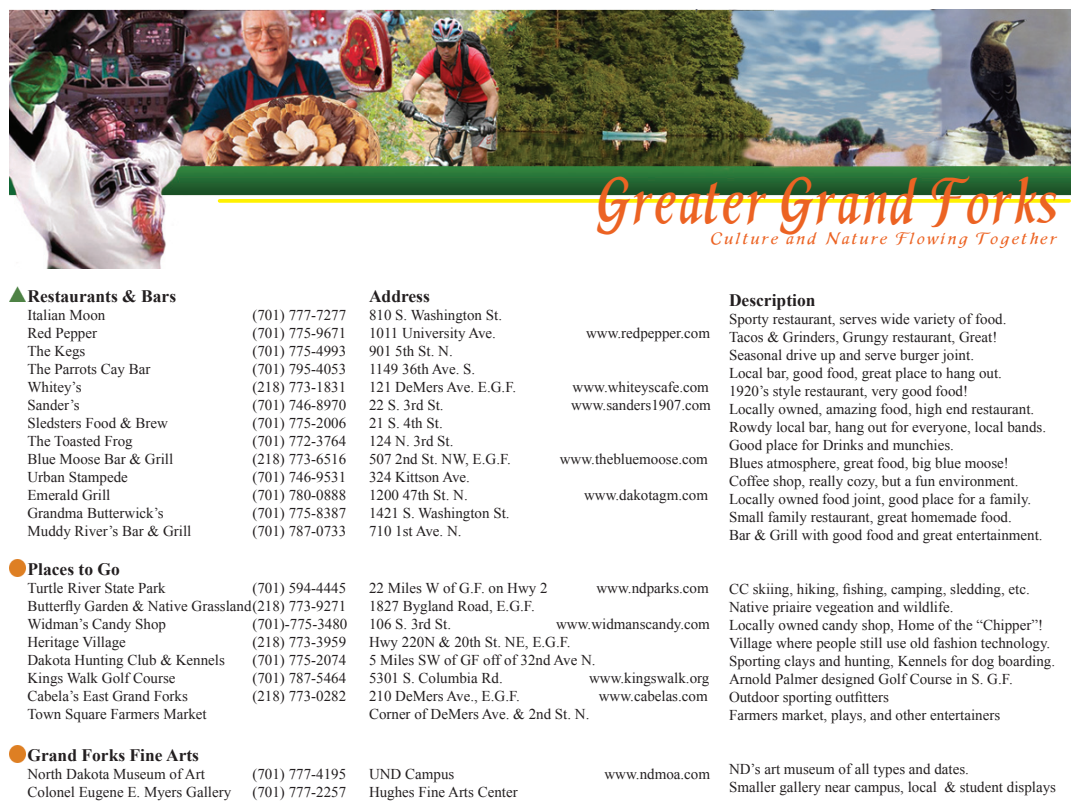
<style>
.page{position:relative;width:1080px;height:810px;background:#fff}
.page>*{position:absolute;margin:0;border:0;box-sizing:border-box;transform-origin:0 0}
.t1{font:700 67.5px "Mathematica 5";letter-spacing:.05em;color:#ec6323;scale:.67 1}
.t2{font:700 17.5px "Times New Roman";color:#231f20}
.t3{font:17.5px "Mathematica 5";letter-spacing:.14em;color:#ec6323}
.t4{font:15px "Times New Roman";color:#231f20}
</style>
<div class="page">
<img style="left:9px;top:9px;width:1062px;height:260px">
<svg style="left:220px;top:199px;width:849px;height:4px;background:#fef110"></svg>
<img style="left:9px;top:287px;width:16px;height:14px">
<img style="left:9px;top:559px;width:17px;height:17px">
<img style="left:9px;top:746px;width:17px;height:16px">
<p class="t2" style="left:28px;top:284px;width:150px">Restaurants &amp; Bars</p>
<p class="t4" style="left:28px;top:304px;width:79px">Italian Moon</p>
<p class="t4" style="left:252px;top:304px;width:95px">(701) 777-7277</p>
<p class="t4" style="left:28px;top:322px;width:71px">Red Pepper</p>
<p class="t4" style="left:252px;top:322px;width:95px">(701) 775-9671</p>
<p class="t4" style="left:28px;top:340px;width:59px">The Kegs</p>
<p class="t4" style="left:252px;top:340px;width:95px">(701) 775-4993</p>
<p class="t4" style="left:28px;top:358px;width:124px">The Parrots Cay Bar</p>
<p class="t4" style="left:252px;top:358px;width:95px">(701) 795-4053</p>
<p class="t4" style="left:28px;top:376px;width:56px">Whitey’s</p>
<p class="t4" style="left:252px;top:376px;width:95px">(218) 773-1831</p>
<p class="t4" style="left:28px;top:394px;width:54px">Sander’s</p>
<p class="t4" style="left:252px;top:394px;width:95px">(701) 746-8970</p>
<p class="t4" style="left:28px;top:412px;width:142px">Sledsters Food &amp; Brew</p>
<p class="t4" style="left:252px;top:412px;width:95px">(701) 775-2006</p>
<p class="t4" style="left:28px;top:430px;width:107px">The Toasted Frog</p>
<p class="t4" style="left:252px;top:430px;width:95px">(701) 772-3764</p>
<p class="t4" style="left:28px;top:448px;width:147px">Blue Moose Bar &amp; Grill</p>
<p class="t4" style="left:252px;top:448px;width:95px">(218) 773-6516</p>
<p class="t4" style="left:28px;top:466px;width:102px">Urban Stampede</p>
<p class="t4" style="left:252px;top:466px;width:95px">(701) 746-9531</p>
<p class="t4" style="left:28px;top:484px;width:84px">Emerald Grill</p>
<p class="t4" style="left:252px;top:484px;width:95px">(701) 780-0888</p>
<p class="t4" style="left:28px;top:502px;width:138px">Grandma Butterwick’s</p>
<p class="t4" style="left:252px;top:502px;width:95px">(701) 775-8387</p>
<p class="t4" style="left:28px;top:520px;width:165px">Muddy River’s Bar &amp; Grill</p>
<p class="t4" style="left:252px;top:520px;width:95px">(701) 787-0733</p>
<p class="t2" style="left:28px;top:557px;width:94px">Places to Go</p>
<p class="t4" style="left:28px;top:577px;width:140px">Turtle River State Park</p>
<p class="t4" style="left:252px;top:577px;width:95px">(701) 594-4445</p>
<p class="t4" style="left:28px;top:595px;width:320px">Butterfly Garden &amp; Native Grassland (218) 773-9271</p>
<p class="t4" style="left:28px;top:613px;width:140px">Widman’s Candy Shop</p>
<p class="t4" style="left:252px;top:613px;width:96px">(701)-775-3480</p>
<p class="t4" style="left:28px;top:631px;width:100px">Heritage Village</p>
<p class="t4" style="left:252px;top:631px;width:95px">(218) 773-3959</p>
<p class="t4" style="left:28px;top:649px;width:199px">Dakota Hunting Club &amp; Kennels</p>
<p class="t4" style="left:252px;top:649px;width:95px">(701) 775-2074</p>
<p class="t4" style="left:28px;top:667px;width:150px">Kings Walk Golf Course</p>
<p class="t4" style="left:252px;top:667px;width:95px">(701) 787-5464</p>
<p class="t4" style="left:28px;top:685px;width:162px">Cabela’s East Grand Forks</p>
<p class="t4" style="left:252px;top:685px;width:95px">(218) 773-0282</p>
<p class="t4" style="left:28px;top:703px;width:181px">Town Square Farmers Market</p>
<p class="t2" style="left:28px;top:743px;width:173px">Grand Forks Fine Arts</p>
<p class="t4" style="left:28px;top:763px;width:179px">North Dakota Museum of Art</p>
<p class="t4" style="left:252px;top:763px;width:95px">(701) 777-4195</p>
<p class="t4" style="left:28px;top:781px;width:205px">Colonel Eugene E. Myers Gallery</p>
<p class="t4" style="left:252px;top:781px;width:95px">(701) 777-2257</p>
<h1 class="t1" style="left:596px;top:160px;width:689px">Greater Grand Forks</h1>
<p class="t3" style="left:711px;top:228px;width:347px">Culture and Nature Flowing Together</p>
<p class="t2" style="left:369px;top:284px;width:62px">Address</p>
<p class="t4" style="left:369px;top:304px;width:135px">810 S. Washington St.</p>
<p class="t4" style="left:369px;top:322px;width:129px">1011 University Ave.</p>
<p class="t4" style="left:586px;top:322px;width:125px">www.redpepper.com</p>
<p class="t4" style="left:369px;top:340px;width:85px">901 5th St. N.</p>
<p class="t4" style="left:369px;top:358px;width:108px">1149 36th Ave. S.</p>
<p class="t4" style="left:369px;top:376px;width:149px">121 DeMers Ave. E.G.F.</p>
<p class="t4" style="left:573px;top:376px;width:138px">www.whiteyscafe.com</p>
<p class="t4" style="left:369px;top:394px;width:76px">22 S. 3rd St.</p>
<p class="t4" style="left:571px;top:394px;width:141px">www.sanders1907.com</p>
<p class="t4" style="left:369px;top:412px;width:75px">21 S. 4th St.</p>
<p class="t4" style="left:369px;top:430px;width:86px">124 N. 3rd St.</p>
<p class="t4" style="left:369px;top:448px;width:144px">507 2nd St. NW, E.G.F.</p>
<p class="t4" style="left:560px;top:448px;width:150px">www.thebluemoose.com</p>
<p class="t4" style="left:369px;top:466px;width:102px">324 Kittson Ave.</p>
<p class="t4" style="left:369px;top:484px;width:100px">1200 47th St. N.</p>
<p class="t4" style="left:584px;top:484px;width:126px">www.dakotagm.com</p>
<p class="t4" style="left:369px;top:502px;width:142px">1421 S. Washington St.</p>
<p class="t4" style="left:369px;top:520px;width:94px">710 1st Ave. N.</p>
<p class="t4" style="left:369px;top:577px;width:180px">22 Miles W of G.F. on Hwy 2</p>
<p class="t4" style="left:596px;top:577px;width:114px">www.ndparks.com</p>
<p class="t4" style="left:369px;top:595px;width:167px">1827 Bygland Road, E.G.F.</p>
<p class="t4" style="left:369px;top:613px;width:84px">106 S. 3rd St.</p>
<p class="t4" style="left:556px;top:613px;width:155px">www.widmanscandy.com</p>
<p class="t4" style="left:369px;top:631px;width:203px">Hwy 220N &amp; 20th St. NE, E.G.F.</p>
<p class="t4" style="left:369px;top:649px;width:228px">5 Miles SW of GF off of 32nd Ave N.</p>
<p class="t4" style="left:369px;top:667px;width:135px">5301 S. Columbia Rd.</p>
<p class="t4" style="left:589px;top:667px;width:122px">www.kingswalk.org</p>
<p class="t4" style="left:369px;top:685px;width:153px">210 DeMers Ave., E.G.F.</p>
<p class="t4" style="left:599px;top:685px;width:110px">www.cabelas.com</p>
<p class="t4" style="left:369px;top:703px;width:222px">Corner of DeMers Ave. &amp; 2nd St. N.</p>
<p class="t4" style="left:369px;top:763px;width:87px">UND Campus</p>
<p class="t4" style="left:604px;top:763px;width:107px">www.ndmoa.com</p>
<p class="t4" style="left:369px;top:781px;width:150px">Hughes Fine Arts Center</p>
<p class="t2" style="left:729px;top:288px;width:88px">Description</p>
<p class="t4" style="left:729px;top:309px;width:279px">Sporty restaurant, serves wide variety of food.</p>
<p class="t4" style="left:729px;top:327px;width:270px">Tacos &amp; Grinders, Grungy restaurant, Great!</p>
<p class="t4" style="left:729px;top:345px;width:247px">Seasonal drive up and serve burger joint.</p>
<p class="t4" style="left:729px;top:363px;width:275px">Local bar, good food, great place to hang out.</p>
<p class="t4" style="left:729px;top:381px;width:241px">1920’s style restaurant, very good food!</p>
<p class="t4" style="left:729px;top:399px;width:307px">Locally owned, amazing food, high end restaurant.</p>
<p class="t4" style="left:729px;top:417px;width:319px">Rowdy local bar, hang out for everyone, local bands.</p>
<p class="t4" style="left:729px;top:435px;width:226px">Good place for Drinks and munchies.</p>
<p class="t4" style="left:729px;top:453px;width:281px">Blues atmosphere, great food, big blue moose!</p>
<p class="t4" style="left:729px;top:471px;width:291px">Coffee shop, really cozy, but a fun environment.</p>
<p class="t4" style="left:729px;top:489px;width:304px">Locally owned food joint, good place for a family.</p>
<p class="t4" style="left:729px;top:507px;width:284px">Small family restaurant, great homemade food.</p>
<p class="t4" style="left:729px;top:525px;width:315px">Bar &amp; Grill with good food and great entertainment.</p>
<p class="t4" style="left:729px;top:579px;width:302px">CC skiing, hiking, fishing, camping, sledding, etc.</p>
<p class="t4" style="left:729px;top:597px;width:226px">Native priaire vegeation and wildlife.</p>
<p class="t4" style="left:729px;top:615px;width:316px">Locally owned candy shop, Home of the “Chipper”!</p>
<p class="t4" style="left:729px;top:633px;width:323px">Village where people still use old fashion technology.</p>
<p class="t4" style="left:729px;top:651px;width:328px">Sporting clays and hunting, Kennels for dog boarding.</p>
<p class="t4" style="left:729px;top:669px;width:285px">Arnold Palmer designed Golf Course in S. G.F.</p>
<p class="t4" style="left:729px;top:687px;width:162px">Outdoor sporting outfitters</p>
<p class="t4" style="left:729px;top:705px;width:273px">Farmers market, plays, and other entertainers</p>
<p class="t4" style="left:729px;top:759px;width:241px">ND’s art museum of all types and dates.</p>
<p class="t4" style="left:729px;top:777px;width:329px">Smaller gallery near campus, local &amp; student displays</p>
</div>
